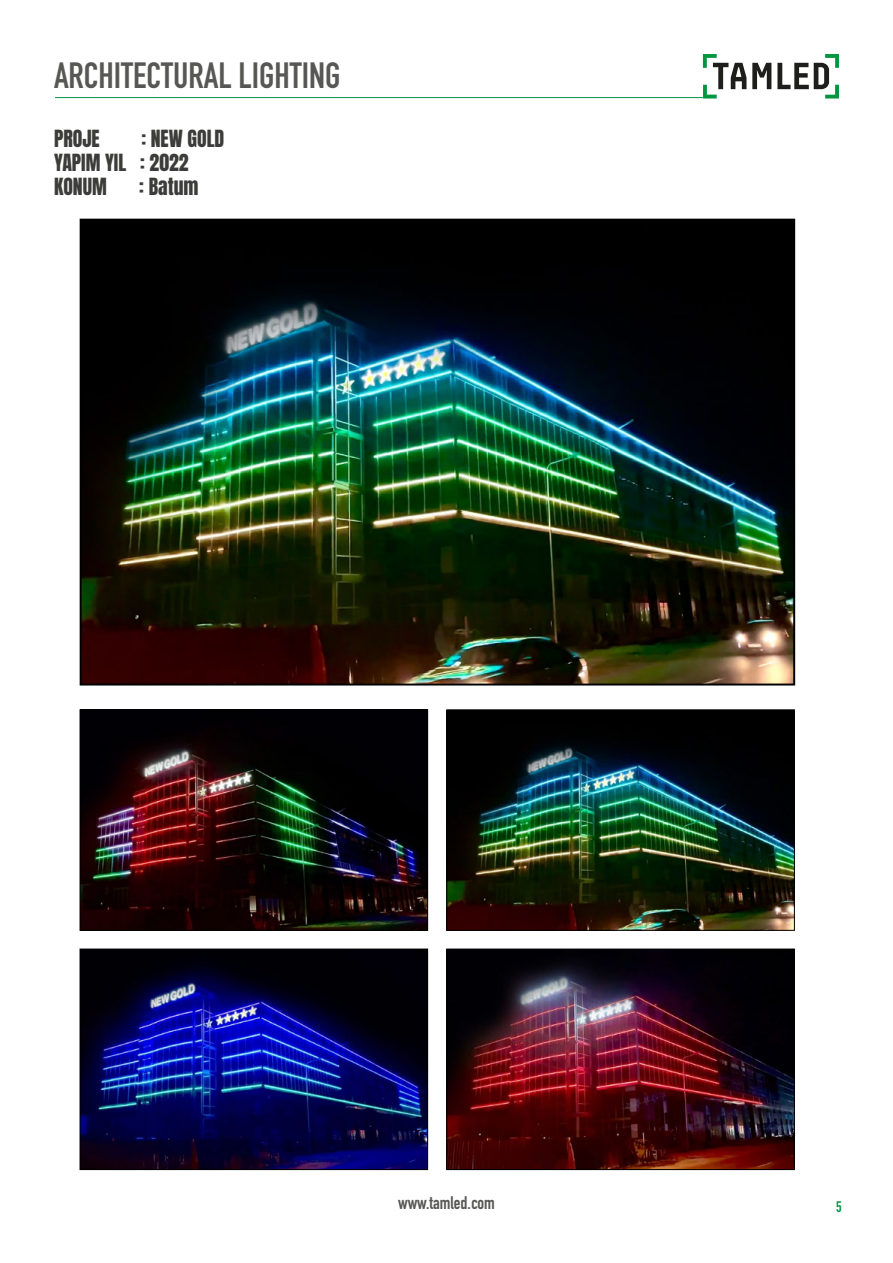
<style>
.page{position:relative;width:893px;height:1263px;background:#fff}
.page>*{position:absolute;margin:0;border:0;box-sizing:border-box;transform-origin:0 0}
.t1{font:700 36px "DIN Condensed";color:#575756}
.t2{font:19.8px/23.7px "Anton";color:#3c3c3b}
.t3{font:700 18px "DIN Condensed";color:#575756}
.t4{font:700 15px "DIN Condensed";color:#009640}
</style>
<div class="page">
<hr style="left:55px;top:97px;width:648px;height:1px;background:#009640">
<svg style="left:752px;top:63px;width:19px;height:26px"></svg>
<svg style="left:777px;top:54px;width:62px;height:44px"></svg>
<svg style="left:703px;top:54px;width:43px;height:44px"></svg>
<img style="left:83px;top:222px;width:709px;height:460px">
<div style="left:80px;top:219px;width:715px;height:466px;border:2px solid #000"></div>
<img style="left:82px;top:711px;width:344px;height:218px">
<div style="left:80px;top:709px;width:348px;height:222px;border:1px solid #000"></div>
<img style="left:82px;top:951px;width:344px;height:217px">
<div style="left:80px;top:949px;width:348px;height:221px;border:1px solid #000"></div>
<img style="left:448px;top:711px;width:345px;height:218px">
<div style="left:446px;top:709px;width:349px;height:222px;border:1px solid #000"></div>
<img style="left:448px;top:951px;width:345px;height:217px">
<div style="left:446px;top:949px;width:349px;height:221px;border:1px solid #000"></div>
<h1 class="t1" style="left:54px;top:52px;width:288px">ARCHITECTURAL LIGHTING</h1>
<p class="t2" style="left:54px;top:129px;width:172px;text-indent:87px">: NEW GOLD<br>YAPIM YIL : 2022<br>KONUM</p>
<p class="t2" style="left:54px;top:129px;width:47px">PROJE</p>
<p class="t2" style="left:139px;top:176px;width:61px">: Batum</p>
<p class="t3" style="left:398px;top:1190px;width:98px">www.tamled.com</p>
<p class="t4" style="left:836px;top:1197px;width:7px">5</p>
</div>
